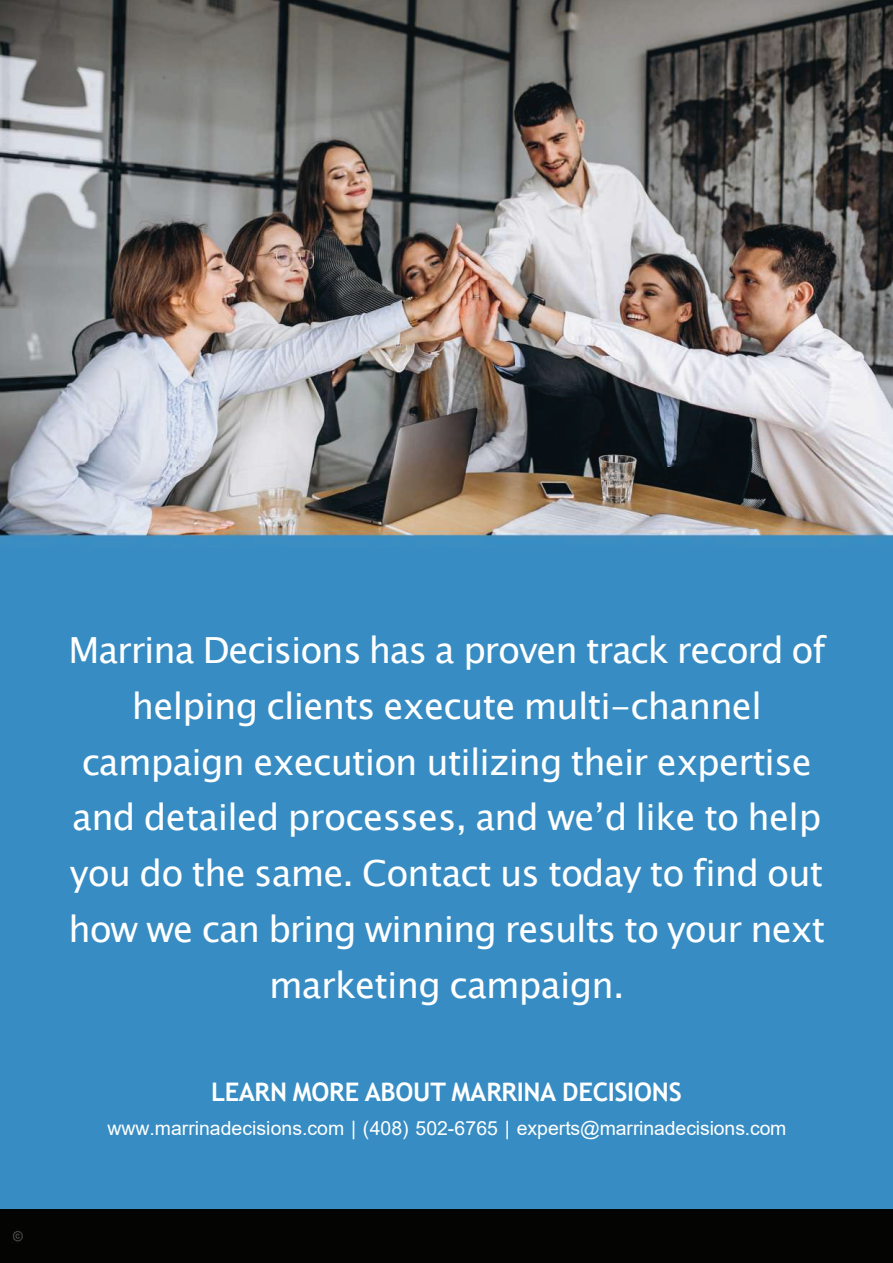
<style>
.page{position:relative;width:893px;height:1263px;background:#fff}
.page>*{position:absolute;margin:0;border:0;box-sizing:border-box;transform-origin:0 0}
.t1{font:36px/55.8px "Lucida Sans Unicode";letter-spacing:-.025em;color:#fff;text-align:center}
.t2{font:700 25.5px "Trebuchet MS";letter-spacing:-.01em;color:#fff}
.t3{font:19.5px "Arial";color:#fff}
</style>
<div class="page">
<img style="left:0;top:0;width:893px;height:468px">
<img style="left:0;top:468px;width:893px;height:794px">
<p class="t1" style="left:68px;top:622px;width:759px">Marrina Decisions has a proven track record of helping clients execute multi-channel campaign execution utilizing their expertise and detailed processes, and we’d like to help you do the same. Contact us today to find out how we can bring winning results to your next marketing campaign.</p>
<p class="t2" style="left:211px;top:1076px;width:472px">LEARN MORE ABOUT MARRINA DECISIONS</p>
<p class="t3" style="left:107px;top:1114px;width:681px">www.marrinadecisions.com | (408) 502-6765 | experts@marrinadecisions.com</p>
</div>
